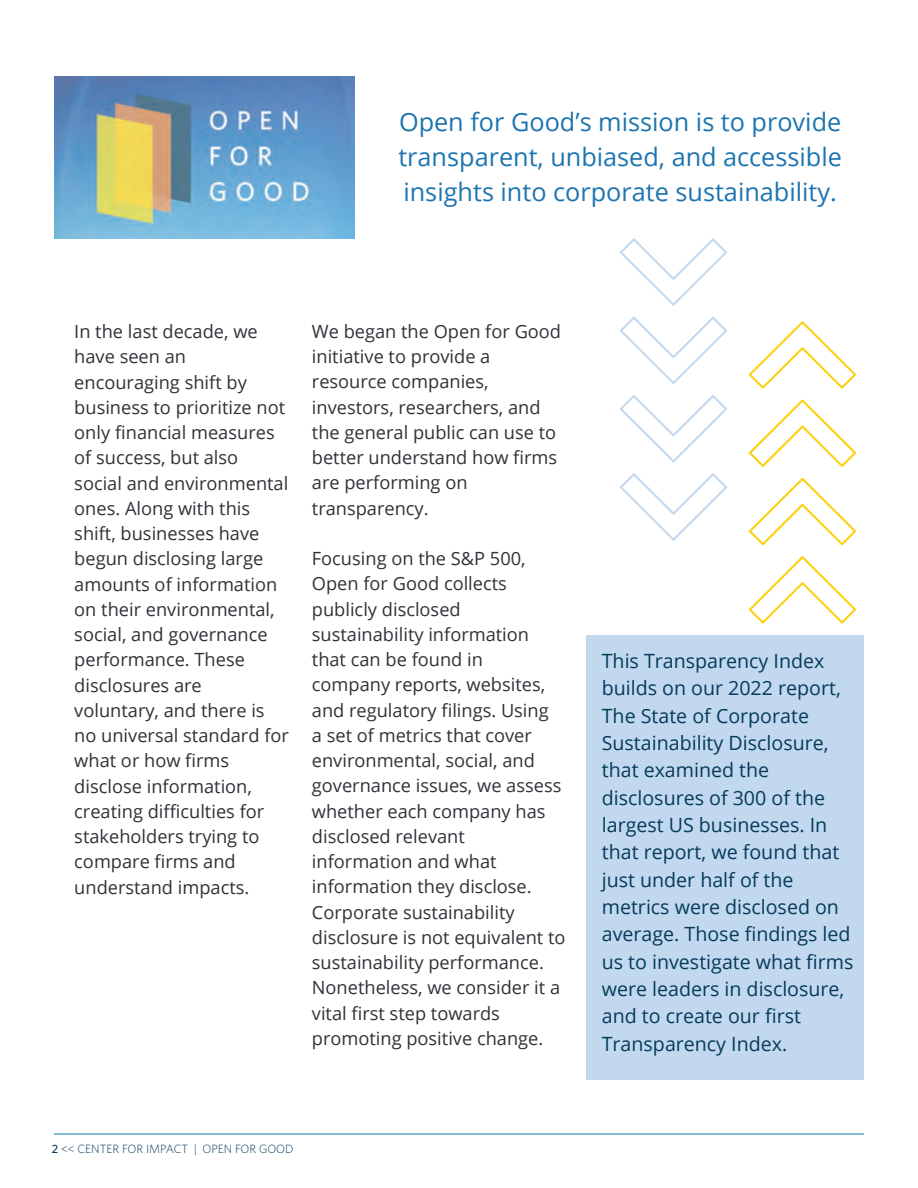
<style>
.page{position:relative;width:918px;height:1188px;background:#fff}
.page>*{position:absolute;margin:0;border:0;box-sizing:border-box;transform-origin:0 0}
.t1{font:25.2px/34.7px "Open Sans";color:#1c74b0;text-align:justify}
.t2{font:19.65px/27.3px "Open Sans";color:#053b5b}
.t3{font:18.3px/25.2px "Open Sans";color:#313239}
.t4{font:300 12px "Whitney";color:#00395c}
.s1{font-weight:500}
</style>
<div class="page">
<hr style="left:54px;top:1134px;width:810px;height:1px;background:#157bb7">
<img style="left:55px;top:76px;width:299px;height:162px">
<div style="left:586px;top:635px;width:277px;height:445px;background:#c2d8ee"></div>
<svg style="left:749px;top:321px;width:107px;height:68px"></svg>
<svg style="left:749px;top:400px;width:107px;height:67px"></svg>
<svg style="left:749px;top:478px;width:107px;height:67px"></svg>
<svg style="left:749px;top:556px;width:107px;height:68px"></svg>
<svg style="left:620px;top:473px;width:107px;height:68px"></svg>
<svg style="left:620px;top:395px;width:107px;height:67px"></svg>
<svg style="left:620px;top:317px;width:107px;height:67px"></svg>
<svg style="left:620px;top:238px;width:107px;height:68px"></svg>
<h1 class="t1" style="left:398px;top:104px;width:445px">Open for Good’s mission is to provide transparent, unbiased, and accessible insights into corporate sustainability.</h1>
<p class="t3" style="left:74px;top:318px;width:216px">In the last decade, we have seen an encouraging shift by business to prioritize not only financial measures of success, but also social and environmental ones. Along with this shift, businesses have begun disclosing large amounts of information on their environmental, social, and governance performance. These disclosures are voluntary, and there is no universal standard for what or how firms disclose information, creating difficulties for stakeholders trying to compare firms and understand impacts.</p>
<p class="t3" style="left:312px;top:318px;width:251px">We began the Open for Good initiative to provide a resource companies, investors, researchers, and the general public can use to better understand how firms are performing on transparency.</p>
<p class="t3" style="left:312px;top:545px;width:255px">Focusing on the S&amp;P 500,<br>Open for Good collects publicly disclosed sustainability information that can be found in company reports, websites, and regulatory filings. Using<br>a set of metrics that cover environmental, social, and governance issues, we assess whether each company has disclosed relevant information and what information they disclose.<br>Corporate sustainability disclosure is not equivalent to sustainability performance.<br>Nonetheless, we consider it a vital first step towards promoting positive change.</p>
<p class="t4" style="left:52px;top:1141px;width:243px"><span class="s1">2</span> &lt;&lt; CENTER FOR IMPACT | OPEN FOR GOOD</p>
<p class="t2" style="left:602px;top:647px;width:253px">This Transparency Index builds on our 2022 report,<br>The State of Corporate<br>Sustainability Disclosure, that examined the disclosures of 300 of the largest US businesses. In that report, we found that just under half of the metrics were disclosed on average. Those findings led us to investigate what firms were leaders in disclosure, and to create our first<br>Transparency Index.</p>
</div>
